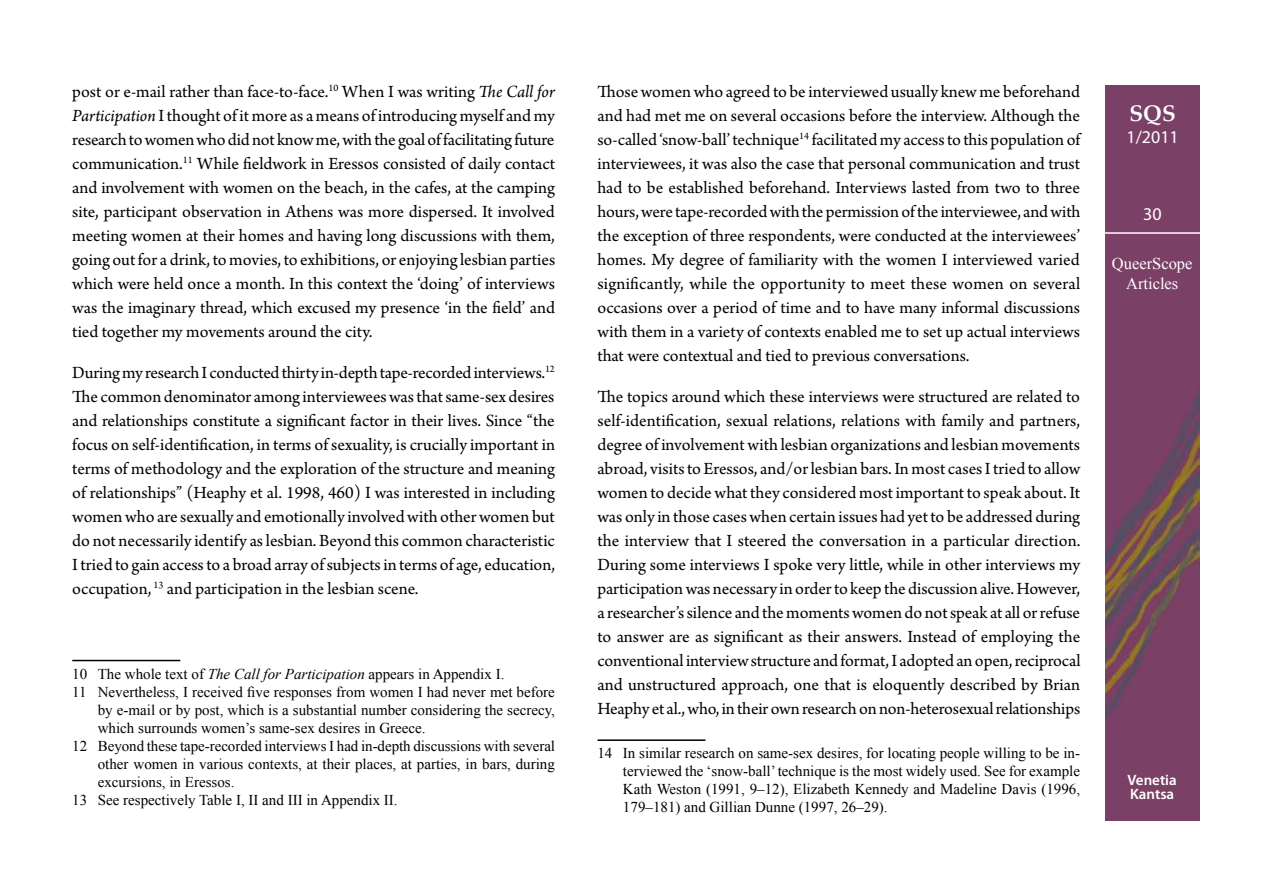
<style>
.page{position:relative;width:1263px;height:893px;background:#fff}
.page>*{position:absolute;margin:0;border:0;box-sizing:border-box;transform-origin:0 0}
.t1{font:700 22.5px "Palatino Linotype";color:#fff}
.t2{font:18px/24px "Arno Pro";letter-spacing:-.005em;color:#000;text-align:justify}
.t3{font:18px "Myriad Pro";color:#fff}
.t4{font:16.5px/19.8px "Times New Roman";color:#fff;text-align:center}
.t5{font:15px/18px "Times New Roman";color:#000;text-align:justify}
.t6{font:600 15px/13.5px "Myriad Pro";color:#fff}
.s1{font-style:italic}
</style>
<div class="page">
<img style="left:1106px;top:85px;width:93px;height:736px">
<hr style="left:1101px;top:232px;width:103px;height:2px;background:#fff">
<hr style="left:72px;top:660px;width:108px;height:1px;background:#000">
<hr style="left:597px;top:739px;width:108px;height:2px;background:#000">
<p class="t2" style="left:72px;top:81px;width:484px">post or e-mail rather than face-to-face.<sup>10</sup> When I was writing <span class="s1">The Call for Participation</span> I thought of it more as a means of introducing myself and my research to women who did not know me, with the goal of facilitating future communication.<sup>11</sup> While fieldwork in Eressos consisted of daily contact and involvement with women on the beach, in the cafes, at the camping site, participant observation in Athens was more dispersed. It involved meeting women at their homes and having long discussions with them, going out for a drink, to movies, to exhibitions, or enjoying lesbian parties which were held once a month. In this context the ‘doing’ of interviews was the imaginary thread, which excused my presence ‘in the field’ and tied together my movements around the city.</p>
<p class="t2" style="left:72px;top:362px;width:484px">During my research I conducted thirty in-depth tape-recorded interviews.<sup>12<br></sup>The common denominator among interviewees was that same-sex desires and relationships constitute a significant factor in their lives. Since “the focus on self-identification, in terms of sexuality, is crucially important in terms of methodology and the exploration of the structure and meaning of relationships” (Heaphy et al. 1998, 460) I was interested in including women who are sexually and emotionally involved with other women but do not necessarily identify as lesbian. Beyond this common characteristic I tried to gain access to a broad array of subjects in terms of age, education, occupation, <sup>13</sup> and participation in the lesbian scene.</p>
<p class="t5" style="left:72px;top:664px;width:434px">10 The whole text of <span class="s1">The Call for Participation</span> appears in Appendix I.</p>
<p class="t5" style="left:72px;top:682px;width:484px">11 Nevertheless, I received five responses from women I had never met before</p>
<p class="t5" style="left:98px;top:700px;width:459px">by e-mail or by post, which is a substantial number considering the secrecy,</p>
<p class="t5" style="left:98px;top:718px;width:329px">which surrounds women’s same-sex desires in Greece.</p>
<p class="t5" style="left:72px;top:736px;width:484px">12 Beyond these tape-recorded interviews I had in-depth discussions with several</p>
<p class="t5" style="left:98px;top:754px;width:459px">other women in various contexts, at their places, at parties, in bars, during</p>
<p class="t5" style="left:98px;top:772px;width:138px">excursions, in Eressos.</p>
<p class="t5" style="left:72px;top:790px;width:327px">13 See respectively Table I, II and III in Appendix II.</p>
<p class="t2" style="left:597px;top:81px;width:484px">Those women who agreed to be interviewed usually knew me beforehand and had met me on several occasions before the interview. Although the so-called ‘snow-ball’ technique<sup>14</sup> facilitated my access to this population of interviewees, it was also the case that personal communication and trust had to be established beforehand. Interviews lasted from two to three hours, were tape-recorded with the permission of the interviewee, and with the exception of three respondents, were conducted at the interviewees’ homes. My degree of familiarity with the women I interviewed varied significantly, while the opportunity to meet these women on several occasions over a period of time and to have many informal discussions with them in a variety of contexts enabled me to set up actual interviews that were contextual and tied to previous conversations.</p>
<p class="t2" style="left:597px;top:386px;width:484px">The topics around which these interviews were structured are related to self-identification, sexual relations, relations with family and partners, degree of involvement with lesbian organizations and lesbian movements abroad, visits to Eressos, and/or lesbian bars. In most cases I tried to allow women to decide what they considered most important to speak about. It was only in those cases when certain issues had yet to be addressed during the interview that I steered the conversation in a particular direction.<br>During some interviews I spoke very little, while in other interviews my participation was necessary in order to keep the discussion alive. However, a researcher’s silence and the moments women do not speak at all or refuse to answer are as significant as their answers. Instead of employing the conventional interview structure and format, I adopted an open, reciprocal and unstructured approach, one that is eloquently described by Brian Heaphy et al., who, in their own research on non-heterosexual relationships</p>
<p class="t5" style="left:623px;top:744px;width:459px;text-indent:-26px">14 In similar research on same-sex desires, for locating people willing to be in&shy;terviewed the ‘snow-ball’ technique is the most widely used. See for example Kath Weston (1991, 9–12), Elizabeth Kennedy and Madeline Davis (1996, 179–181) and Gillian Dunne (1997, 26–29).</p>
<p class="t1" style="left:1129px;top:98px;width:48px">SQS</p>
<p class="t3" style="left:1126px;top:126px;width:54px">1/2011</p>
<p class="t3" style="left:1143px;top:203px;width:20px">30</p>
<p class="t4" style="left:1112px;top:253px;width:82px">QueerScope<br>Articles</p>
<p class="t6" style="left:1127px;top:773px;width:51px">Venetia<br>Kantsa</p>
</div>
